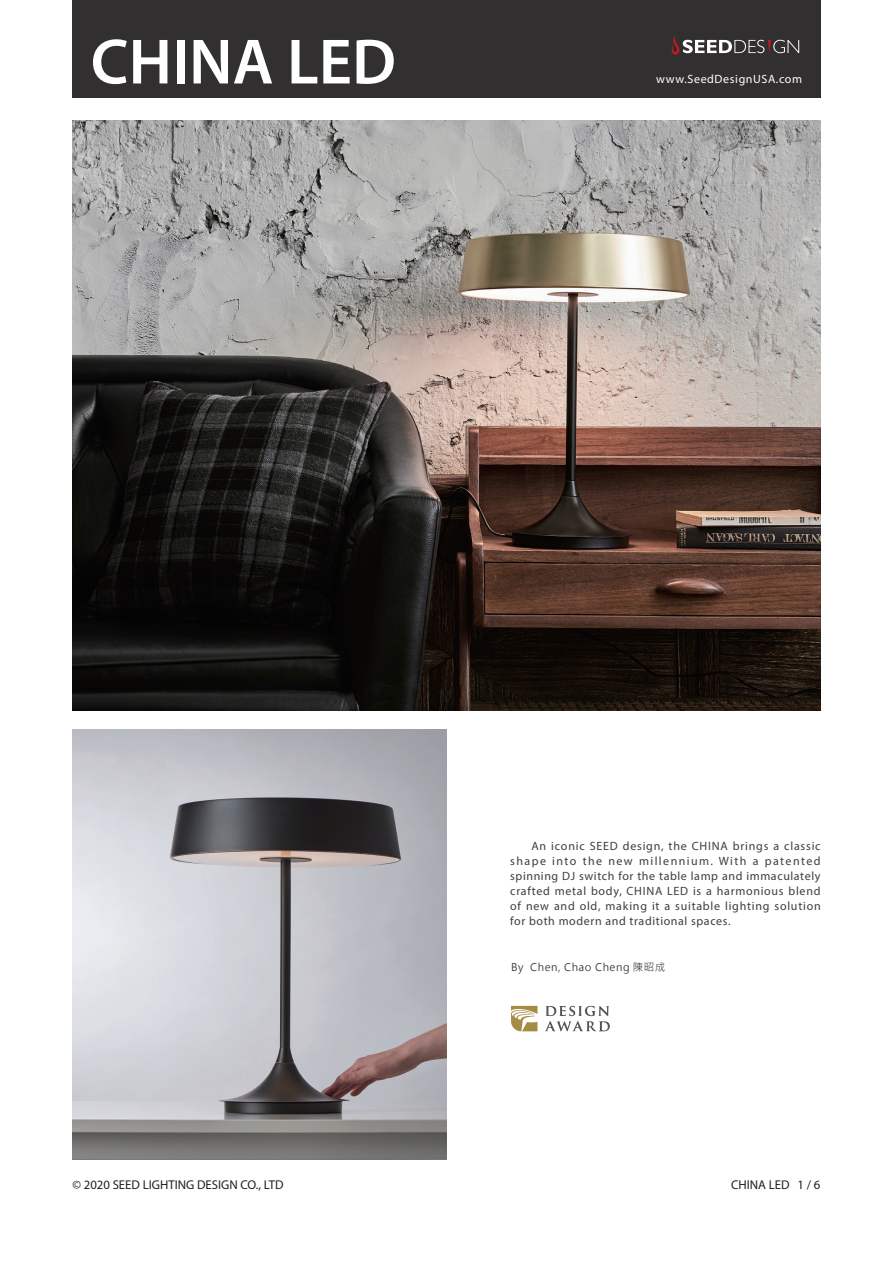
<style>
.page{position:relative;width:893px;height:1263px;background:#fff}
.page>*{position:absolute;margin:0;border:0;box-sizing:border-box;transform-origin:0 0}
.t1{font:600 64.5px "Myriad Pro";color:#fff}
.t2{font:12.75px "Myriad Pro";color:#231f20}
.t3{font:12px/15px "Myriad Pro";letter-spacing:.05em;color:#3e3e3f;text-align:justify}
.t4{font:12px "Myriad Pro";letter-spacing:.05em;color:#fff}
.t5{font:10.5px "Microsoft Jheng Hei";letter-spacing:.05em;color:#3e3e3f}
.s1{color:#fff}
</style>
<div class="page">
<div style="left:72px;top:0;width:749px;height:98px;background:#312f30"></div>
<svg style="left:671px;top:35px;width:128px;height:20px"></svg>
<img style="left:72px;top:729px;width:374px;height:430px">
<img style="left:72px;top:120px;width:748px;height:591px">
<svg style="left:511px;top:1006px;width:26px;height:25px"></svg>
<svg style="left:545px;top:1006px;width:65px;height:25px"></svg>
<p class="t1" style="left:91px;top:21px;width:307px">CHINA LED</p>
<p class="t4" style="left:656px;top:72px;width:147px">www.SeedDesignUSA.com</p>
<p class="t3" style="left:510px;top:839px;width:312px;text-indent:21px">An iconic SEED design, the CHINA brings a classic shape into the new millennium. With a patented spinning DJ switch for the table lamp and immaculately crafted metal body, CHINA LED is a harmonious blend of new and old, making it a suitable lighting solution for both modern and traditional spaces.</p>
<p class="t5" style="left:511px;top:960px;width:156px">By Chen, Chao Cheng 陳昭成</p>
<p class="t2" style="left:72px;top:1177px;width:215px">© 2020 SEED LIGHTING DESIGN CO., LTD<span class="s1">.</span></p>
<p class="t2" style="left:731px;top:1177px;width:91px">CHINA LED 1 / 6</p>
</div>
